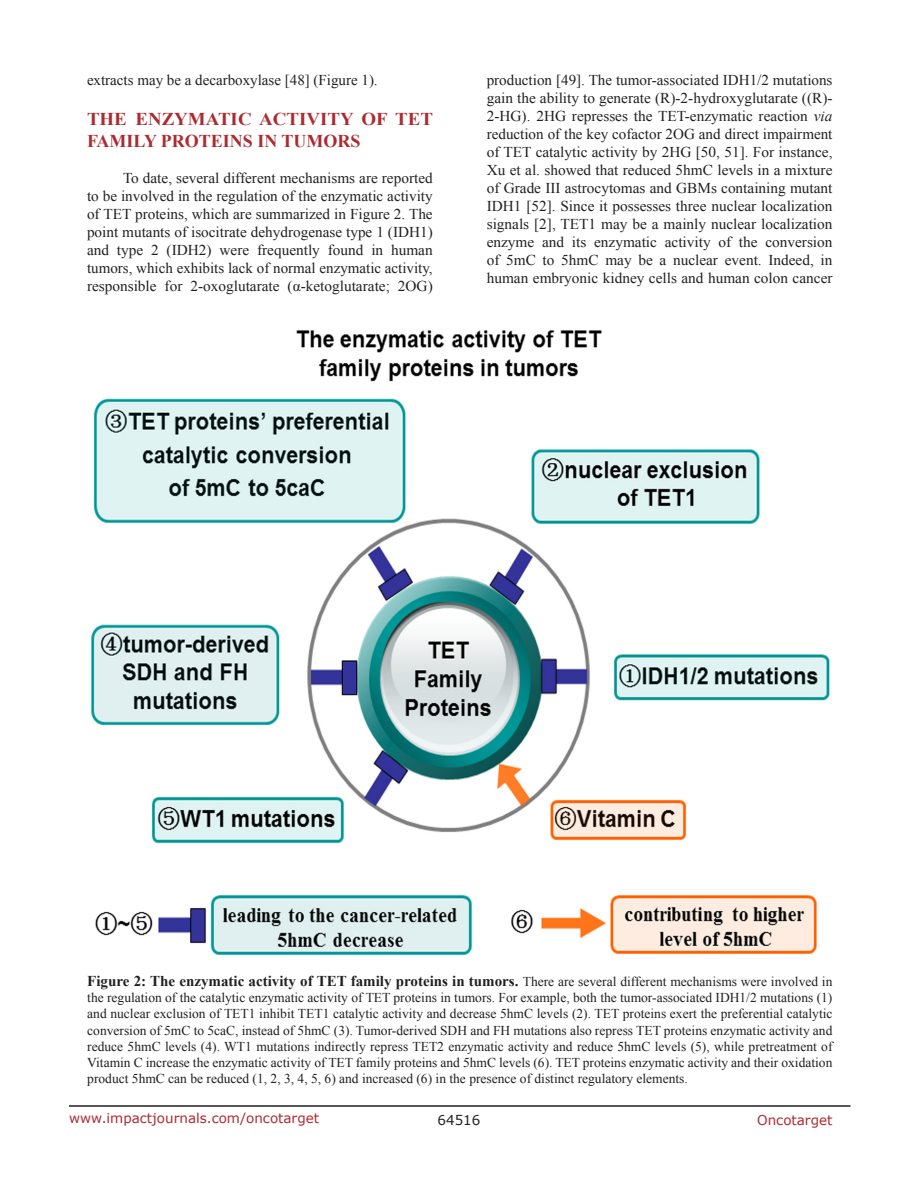
<style>
.page{position:relative;width:918px;height:1188px;background:#fff}
.page>*{position:absolute;margin:0;border:0;box-sizing:border-box;transform-origin:0 0}
.Heading{font:700 18px/21.6px "Times New Roman";color:#ac2b31;scale:1.05 1}
.BodyText{font:15px/18px "Times New Roman";color:#221f22;text-align:justify}
.FigureText{font:700 15px "Times New Roman";color:#221f22}
.FigureText-2{font:13.5px/16.2px "Times New Roman";color:#221f22;text-align:justify}
.t1{font:13.5px "Verdana";color:#ac2b31}
.t2{font:13.5px "Verdana";color:#221f22}
.s1{font-style:italic}
.s2{font-weight:400;font-size:13.5px}
</style>
<div class="page">
<hr style="left:69px;top:1105px;width:781px;height:2px;background:#231f20">
<img style="left:91px;top:330px;width:739px;height:625px">
<p class="BodyText" style="left:87px;top:71px;width:292px">extracts may be a decarboxylase [48] (Figure 1).</p>
<p class="Heading" style="left:87px;top:108px;width:331px">THE ENZYMATIC ACTIVITY OF TET<br>FAMILY PROTEINS IN TUMORS</p>
<p class="BodyText" style="left:87px;top:168px;width:347px;text-indent:36px">To date, several different mechanisms are reported to be involved in the regulation of the enzymatic activity of TET proteins, which are summarized in Figure 2. The point mutants of isocitrate dehydrogenase type 1 (IDH1) and type 2 (IDH2) were frequently found in human tumors, which exhibits lack of normal enzymatic activity, responsible for 2-oxoglutarate (α-ketoglutarate; 2OG)</p>
<p class="BodyText" style="left:487px;top:71px;width:347px">production [49]. The tumor-associated IDH1/2 mutations gain the ability to generate (R)-2-hydroxyglutarate ((R)- 2-HG). 2HG represses the TET-enzymatic reaction <span class="s1">via </span>reduction of the key cofactor 2OG and direct impairment of TET catalytic activity by 2HG [50, 51]. For instance, Xu et al. showed that reduced 5hmC levels in a mixture of Grade III astrocytomas and GBMs containing mutant IDH1 [52]. Since it possesses three nuclear localization signals [2], TET1 may be a mainly nuclear localization enzyme and its enzymatic activity of the conversion of 5mC to 5hmC may be a nuclear event. Indeed, in human embryonic kidney cells and human colon cancer</p>
<p class="FigureText" style="left:87px;top:971px;width:747px">Figure 2: The enzymatic activity of TET family proteins in tumors. <span class="s2">There are several different mechanisms were involved in</span></p>
<p class="FigureText-2" style="left:87px;top:989px;width:747px">the regulation of the catalytic enzymatic activity of TET proteins in tumors. For example, both the tumor-associated IDH1/2 mutations (1) and nuclear exclusion of TET1 inhibit TET1 catalytic activity and decrease 5hmC levels (2). TET proteins exert the preferential catalytic conversion of 5mC to 5caC, instead of 5hmC (3). Tumor-derived SDH and FH mutations also repress TET proteins enzymatic activity and reduce 5hmC levels (4). WT1 mutations indirectly repress TET2 enzymatic activity and reduce 5hmC levels (5), while pretreatment of Vitamin C increase the enzymatic activity of TET family proteins and 5hmC levels (6). TET proteins enzymatic activity and their oxidation product 5hmC can be reduced (1, 2, 3, 4, 5, 6) and increased (6) in the presence of distinct regulatory elements.</p>
<p class="t1" style="left:69px;top:1109px;width:252px">www.impactjournals.com/oncotarget</p>
<p class="t2" style="left:438px;top:1111px;width:44px">64516</p>
<p class="t1" style="left:757px;top:1111px;width:77px">Oncotarget</p>
</div>
